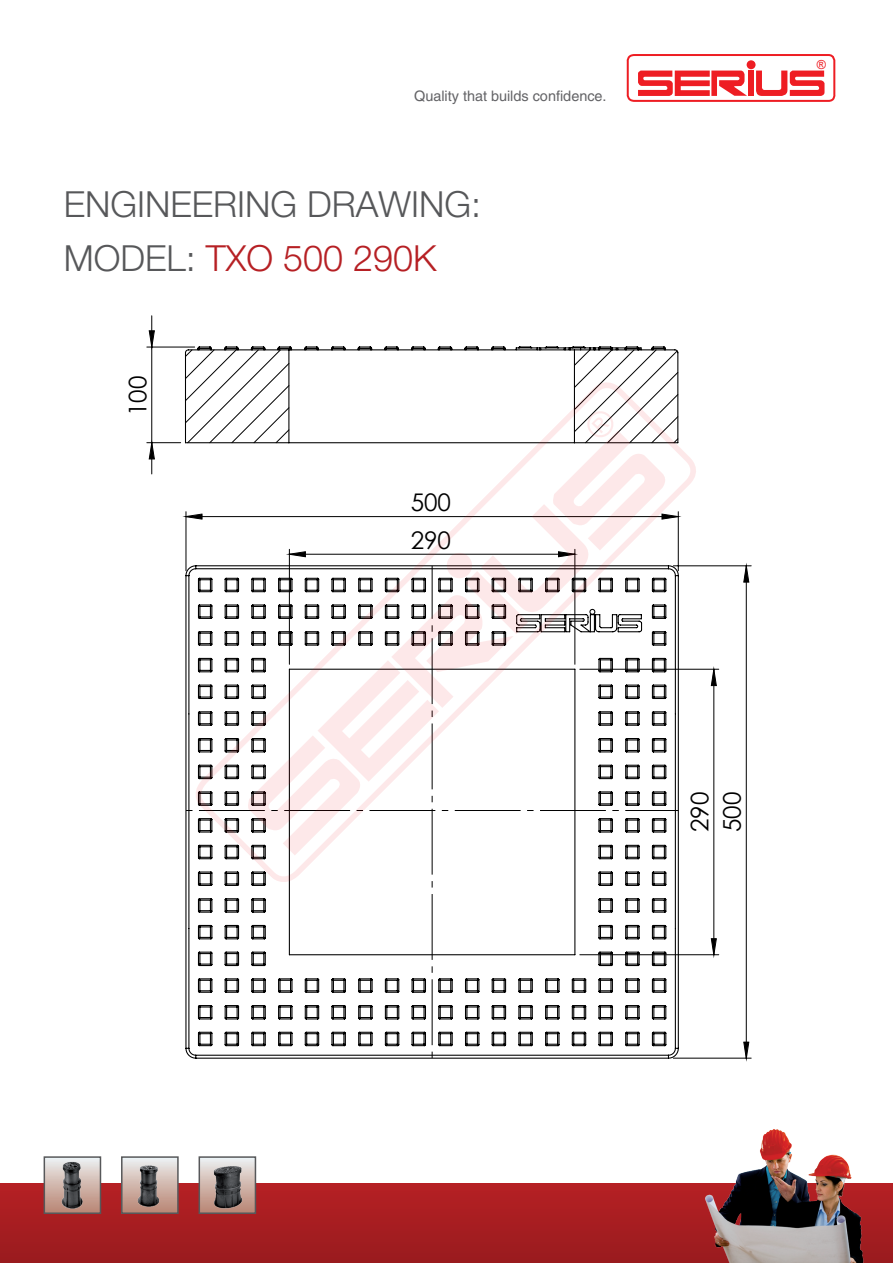
<style>
.page{position:relative;width:893px;height:1263px;background:#fff}
.page>*{position:absolute;margin:0;border:0;box-sizing:border-box;transform-origin:0 0}
.t1{font:300 36px/54px "Helvetica Neue LT Std";color:#57585a}
.t2{font:24.3px "Century Gothic";color:#000}
.t3{font:14.4px "Helvetica";color:#636366}
.t4{font:12.45px "Arial";color:#ee1d23}
.s1{color:#b62024}
</style>
<div class="page">
<div style="left:0;top:1183px;width:893px;height:80px;background:linear-gradient(to bottom,#b52024,#991b1e)"></div>
<div style="left:199px;top:1157px;width:56px;height:56px;background:linear-gradient(to bottom,#ecf0f0,#b98472)"></div>
<div style="left:199px;top:1156px;width:57px;height:58px;border:2px solid #57585a"></div>
<img style="left:208px;top:1161px;width:39px;height:47px">
<div style="left:122px;top:1157px;width:56px;height:56px;background:linear-gradient(to bottom,#ecf0f0,#b98472)"></div>
<div style="left:121px;top:1156px;width:58px;height:58px;border:2px solid #57585a"></div>
<img style="left:128px;top:1160px;width:39px;height:52px">
<div style="left:44px;top:1157px;width:56px;height:56px;background:linear-gradient(to bottom,#ecf0f0,#b98472)"></div>
<div style="left:44px;top:1156px;width:57px;height:58px;border:2px solid #57585a"></div>
<img style="left:52px;top:1160px;width:39px;height:51px">
<img style="left:670px;top:1129px;width:203px;height:134px">
<svg style="left:626px;top:54px;width:210px;height:48px"></svg>
<div style="left:747px;top:60px;width:8px;height:9px;background:#ee1d23;border-radius:50%"></div>
<svg style="left:184px;top:346px;width:495px;height:98px"></svg>
<hr style="left:151px;top:443px;width:1px;height:31px;background:#000">
<hr style="left:151px;top:316px;width:1px;height:31px;background:#000">
<hr style="left:147px;top:442px;width:34px;height:1px;background:#000">
<hr style="left:147px;top:347px;width:48px;height:1px;background:#000">
<svg style="left:148px;top:330px;width:7px;height:130px"></svg>
<svg style="left:185px;top:513px;width:565px;height:546px"></svg>
<hr style="left:580px;top:954px;width:139px;height:1px;background:#000">
<hr style="left:580px;top:669px;width:139px;height:1px;background:#000">
<hr style="left:673px;top:1058px;width:78px;height:1px;background:#000">
<hr style="left:673px;top:565px;width:78px;height:1px;background:#000">
<svg style="left:711px;top:566px;width:38px;height:492px"></svg>
<svg style="left:191px;top:371px;width:509px;height:524px"></svg>
<svg style="left:186px;top:406px;width:492px;height:652px"></svg>
<p class="t3" style="left:414px;top:88px;width:194px">Quality that builds confidence.</p>
<p class="t1" style="left:64px;top:176px;width:419px">ENGINEERING DRAWING:<br>MODEL: <span class="s1">TXO 500 290K</span></p>
<p class="t2" style="left:121px;top:416px;width:42px;rotate:-90deg">100</p>
<p class="t2" style="left:411px;top:486px;width:42px">500</p>
<p class="t2" style="left:411px;top:523px;width:42px">290</p>
<p class="t4" style="left:817px;top:57px;width:11px">®</p>
<p class="t2" style="left:683px;top:832px;width:42px;rotate:-90deg">290</p>
<p class="t2" style="left:715px;top:832px;width:42px;rotate:-90deg">500</p>
</div>
